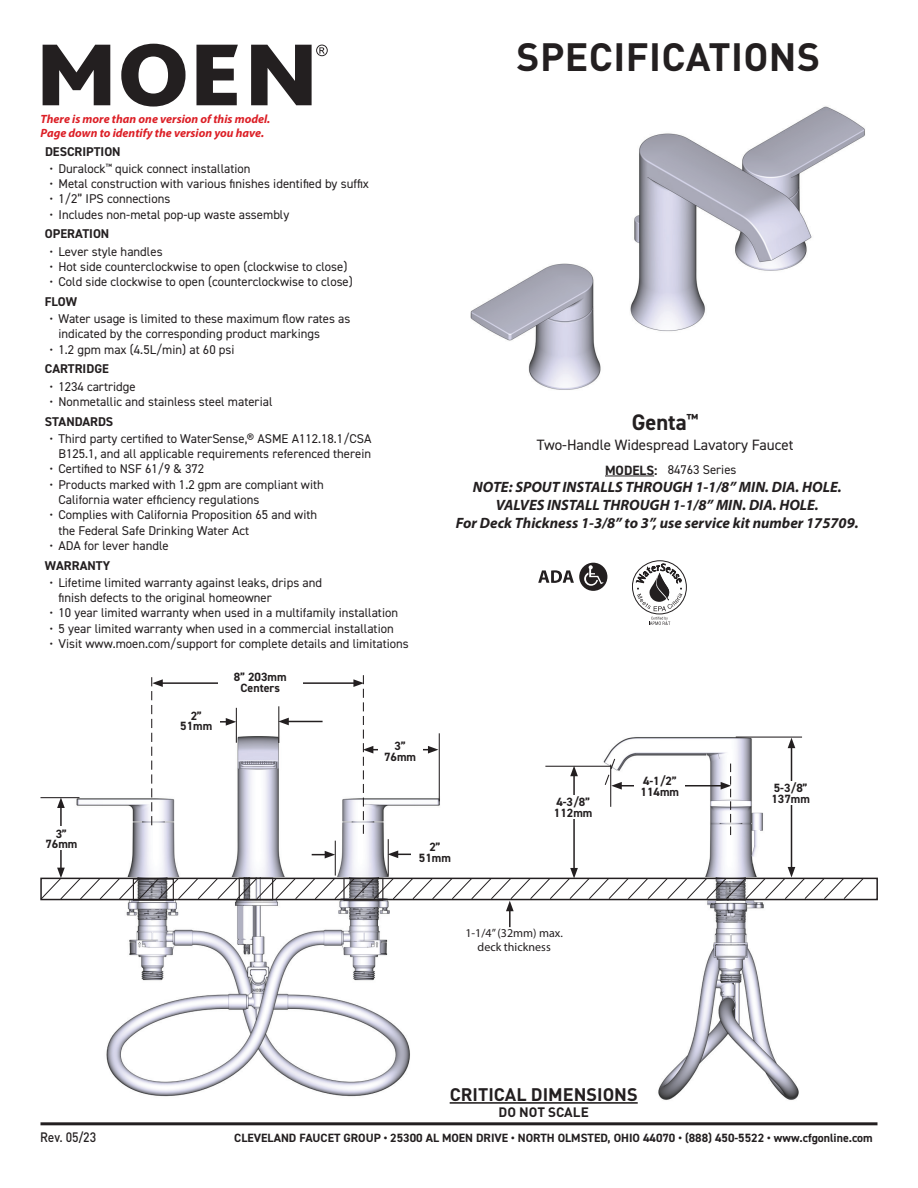
<style>
.page{position:relative;width:918px;height:1188px;background:#fff}
.page>*{position:absolute;margin:0;border:0;box-sizing:border-box;transform-origin:0 0}
.t1{font:700 39px "DIN Pro";letter-spacing:.01em;color:#231f20}
.t2{font:700 22.5px "DIN2014";color:#231f20}
.t3{font:700 18px "DIN Pro";color:#231f20}
.t4{font:italic 700 15px/18px "Myriad Pro";color:#231f20;text-align:center}
.t5{font:15px "DIN2014";color:#231f20}
.t6{font:700 13.5px "DIN Pro";color:#231f20}
.t7{font:500 13.5px "DIN Pro";letter-spacing:-.005em;color:#231f20;scale:.9 1}
.t8{font:12.75px/15.3px "DIN2014";color:#231f20}
.t9{font:700 12.75px "DIN2014";color:#231f20}
.t10{font:700 12px/10.5px "DIN2014";color:#231f20;text-align:center}
.t11{font:italic 700 12px/14.4px "Myriad Pro";color:#dc1f26}
.t12{font:12px/14.4px "Myriad Pro";color:#231f20;text-align:center}
.s1{font-weight:700;font-size:13.5px}
</style>
<div class="page">
<hr style="left:605px;top:476px;width:49px;height:1px;background:#231f20">
<img style="left:50px;top:706px;width:390px;height:161px">
<img style="left:545px;top:736px;width:257px;height:131px">
<svg style="left:632px;top:560px;width:55px;height:65px"></svg>
<div style="left:579px;top:563px;width:28px;height:28px;background:#231f20;border-radius:50%"></div>
<svg style="left:584px;top:565px;width:20px;height:21px"></svg>
<svg style="left:538px;top:570px;width:36px;height:13px"></svg>
<img style="left:470px;top:106px;width:395px;height:284px">
<img style="left:106px;top:927px;width:304px;height:170px">
<img style="left:658px;top:927px;width:141px;height:173px">
<img style="left:754px;top:830px;width:5px;height:15px">
<svg style="left:751px;top:845px;width:8px;height:13px"></svg>
<hr style="left:40px;top:1122px;width:838px;height:3px;background:#231f20">
<svg style="left:43px;top:45px;width:67px;height:60px"></svg>
<svg style="left:121px;top:44px;width:65px;height:63px"></svg>
<svg style="left:196px;top:45px;width:42px;height:60px"></svg>
<svg style="left:251px;top:45px;width:77px;height:60px"></svg>
<hr style="left:450px;top:1102px;width:188px;height:2px;background:#231f20">
<hr style="left:371px;top:749px;width:59px;height:1px;background:#231f20">
<svg style="left:428px;top:746px;width:10px;height:8px"></svg>
<div style="left:378px;top:737px;width:44px;height:28px;background:#fff"></div>
<hr style="left:439px;top:733px;width:1px;height:68px;background:#231f20">
<hr style="left:40px;top:797px;width:39px;height:1px;background:#231f20">
<hr style="left:60px;top:806px;width:2px;height:64px;background:#231f20">
<svg style="left:57px;top:797px;width:8px;height:11px"></svg>
<hr style="left:791px;top:746px;width:1px;height:123px;background:#231f20">
<svg style="left:788px;top:738px;width:7px;height:10px"></svg>
<div style="left:767px;top:781px;width:47px;height:24px;background:#fff"></div>
<div style="left:41px;top:826px;width:41px;height:24px;background:#fff"></div>
<hr style="left:160px;top:682px;width:196px;height:2px;background:#231f20">
<svg style="left:151px;top:677px;width:12px;height:148px"></svg>
<svg style="left:353px;top:675px;width:20px;height:159px"></svg>
<div style="left:218px;top:667px;width:84px;height:30px;background:#fff"></div>
<hr style="left:545px;top:766px;width:67px;height:1px;background:#231f20">
<hr style="left:573px;top:774px;width:2px;height:96px;background:#231f20">
<svg style="left:40px;top:867px;width:825px;height:60px"></svg>
<svg style="left:570px;top:766px;width:8px;height:10px"></svg>
<div style="left:550px;top:795px;width:47px;height:24px;background:#fff"></div>
<hr style="left:610px;top:765px;width:1px;height:42px;background:#231f20">
<hr style="left:619px;top:785px;width:104px;height:1px;background:#231f20">
<svg style="left:604px;top:758px;width:18px;height:32px"></svg>
<svg style="left:721px;top:764px;width:10px;height:71px"></svg>
<div style="left:634px;top:774px;width:51px;height:23px;background:#fff"></div>
<hr style="left:396px;top:854px;width:36px;height:1px;background:#231f20">
<svg style="left:389px;top:850px;width:9px;height:8px"></svg>
<svg style="left:312px;top:851px;width:23px;height:7px"></svg>
<hr style="left:335px;top:841px;width:1px;height:35px;background:#231f20">
<hr style="left:388px;top:839px;width:1px;height:37px;background:#231f20">
<div style="left:411px;top:840px;width:47px;height:24px;background:#fff"></div>
<hr style="left:286px;top:721px;width:37px;height:1px;background:#231f20">
<svg style="left:279px;top:718px;width:10px;height:7px"></svg>
<svg style="left:220px;top:718px;width:16px;height:8px"></svg>
<hr style="left:236px;top:708px;width:1px;height:35px;background:#231f20">
<hr style="left:278px;top:706px;width:1px;height:37px;background:#231f20">
<div style="left:173px;top:709px;width:47px;height:23px;background:#fff"></div>
<hr style="left:736px;top:737px;width:66px;height:1px;background:#231f20">
<p class="t11" style="left:40px;top:111px;width:231px">There is more than one version of this model.<br>Page down to identify the version you have.</p>
<p class="t9" style="left:45px;top:143px;width:77px">DESCRIPTION</p>
<p class="t8" style="left:50px;top:160px;width:203px">• Duralock<sup>™</sup> quick connect installation</p>
<p class="t8" style="left:50px;top:176px;width:321px">• Metal construction with various finishes identified by suffix</p>
<p class="t8" style="left:50px;top:191px;width:122px">• 1/2” IPS connections</p>
<p class="t8" style="left:50px;top:206px;width:241px">• Includes non-metal pop-up waste assembly</p>
<p class="t9" style="left:45px;top:226px;width:66px">OPERATION</p>
<p class="t8" style="left:50px;top:243px;width:115px">• Lever style handles</p>
<p class="t8" style="left:50px;top:259px;width:300px">• Hot side counterclockwise to open (clockwise to close)</p>
<p class="t8" style="left:50px;top:274px;width:305px">• Cold side clockwise to open (counterclockwise to close)</p>
<p class="t9" style="left:45px;top:293px;width:34px">FLOW</p>
<p class="t8" style="left:59px;top:311px;width:294px;text-indent:-9px">• Water usage is limited to these maximum flow rates as indicated by the corresponding product markings</p>
<p class="t8" style="left:50px;top:341px;width:187px">• 1.2 gpm max (4.5L/min) at 60 psi</p>
<p class="t9" style="left:45px;top:361px;width:65px">CARTRIDGE</p>
<p class="t8" style="left:50px;top:378px;width:88px">• 1234 cartridge</p>
<p class="t8" style="left:50px;top:394px;width:224px">• Nonmetallic and stainless steel material</p>
<p class="t9" style="left:45px;top:413px;width:70px">STANDARDS</p>
<p class="t8" style="left:50px;top:430px;width:324px;text-align:right">• Third party certified to WaterSense,® ASME A112.18.1/CSA<br>B125.1, and all applicable requirements referenced therein</p>
<p class="t8" style="left:50px;top:461px;width:156px">• Certified to NSF 61/9 &amp; 372</p>
<p class="t8" style="left:59px;top:476px;width:267px;text-indent:-9px">• Products marked with 1.2 gpm are compliant with<br>California water efficiency regulations</p>
<p class="t8" style="left:59px;top:507px;width:260px;text-indent:-9px">• Complies with California Proposition 65 and with the Federal Safe Drinking Water Act</p>
<p class="t8" style="left:50px;top:538px;width:121px">• ADA for lever handle</p>
<p class="t9" style="left:45px;top:557px;width:67px">WARRANTY</p>
<p class="t8" style="left:59px;top:574px;width:265px;text-indent:-9px">• Lifetime limited warranty against leaks, drips and finish defects to the original homeowner</p>
<p class="t8" style="left:50px;top:605px;width:350px">• 10 year limited warranty when used in a multifamily installation</p>
<p class="t8" style="left:50px;top:620px;width:346px">• 5 year limited warranty when used in a commercial installation</p>
<p class="t8" style="left:50px;top:636px;width:361px">• Visit www.moen.com/support for complete details and limitations</p>
<p class="t10" style="left:180px;top:710px;width:34px">2”<br>51mm</p>
<p class="t10" style="left:234px;top:672px;width:54px">8” 203mm<br>Centers</p>
<p class="t10" style="left:384px;top:741px;width:34px">3”<br>76mm</p>
<h1 class="t1" style="left:517px;top:26px;width:305px">SPECIFICATIONS</h1>
<h2 class="t2" style="left:632px;top:408px;width:68px">Genta<sup>™</sup></h2>
<p class="t5" style="left:537px;top:436px;width:258px">Two-Handle Widespread Lavatory Faucet</p>
<p class="t4" style="left:456px;top:478px;width:404px">NOTE: SPOUT INSTALLS THROUGH 1-1/8” MIN. DIA. HOLE.<br>VALVES INSTALL THROUGH 1-1/8” MIN. DIA. HOLE.<br>For Deck Thickness 1-3/8” to 3”, use service kit number 175709.</p>
<p class="t8" style="left:605px;top:462px;width:133px"><span class="s1">MODELS:</span> 84763 Series</p>
<p class="t10" style="left:554px;top:797px;width:40px;text-align:left">4-3/8”<br>112mm</p>
<p class="t10" style="left:641px;top:776px;width:40px;text-align:left">4-1/2”<br>114mm</p>
<p class="t10" style="left:771px;top:783px;width:40px;text-align:left">5-3/8”<br>137mm</p>
<p class="t10" style="left:45px;top:828px;width:34px">3”<br>76mm</p>
<p class="t7" style="left:40px;top:1126px;width:64px">Rev. 05/23</p>
<p class="t10" style="left:419px;top:842px;width:34px">2”<br>51mm</p>
<p class="t12" style="left:465px;top:925px;width:99px">1-1/4” (32mm) max. deck thickness</p>
<h3 class="t3" style="left:450px;top:1080px;width:190px">CRITICAL DIMENSIONS</h3>
<p class="t6" style="left:499px;top:1101px;width:92px">DO NOT SCALE</p>
<p class="t10" style="left:234px;top:1132px;width:640px">CLEVELAND FAUCET GROUP • 25300 AL MOEN DRIVE • NORTH OLMSTED, OHIO 44070 • (888) 450-5522 • www.cfgonline.com</p>
</div>
